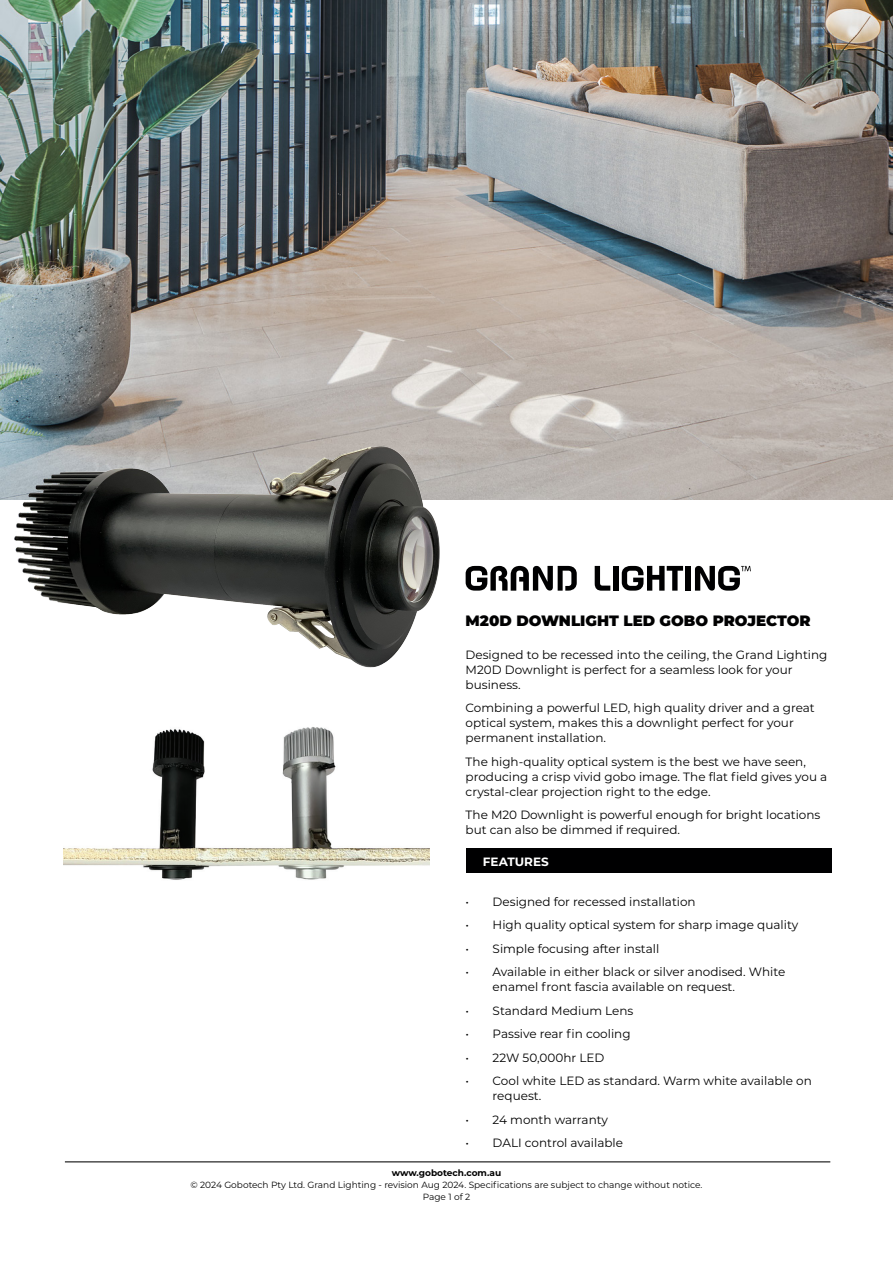
<style>
.page{position:relative;width:893px;height:1263px;background:#fff}
.page>*{position:absolute;margin:0;border:0;box-sizing:border-box;transform-origin:0 0}
.Page_Headings{font:900 15px "Montserrat";color:#000001}
.Body_Text{font:12px/15px "Montserrat";color:#000001}
.Section_Headings{font:700 12px "Montserrat";color:#fff}
.t1{font:9px/12px "Montserrat";color:#000001;text-align:center}
.t2{font:700 9px "Montserrat";color:#000001}
</style>
<div class="page">
<hr style="left:65px;top:1161px;width:765px;height:1px;background:#000001">
<img style="left:64px;top:746px;width:365px;height:134px">
<svg style="left:595px;top:566px;width:15px;height:25px"></svg>
<div style="left:685px;top:566px;width:6px;height:25px;background:#000001"></div>
<div style="left:613px;top:566px;width:6px;height:25px;background:#000001"></div>
<svg style="left:622px;top:566px;width:61px;height:25px"></svg>
<svg style="left:480px;top:566px;width:97px;height:25px"></svg>
<svg style="left:695px;top:566px;width:56px;height:25px"></svg>
<img style="left:0;top:0;width:893px;height:499px">
<div style="left:466px;top:848px;width:366px;height:25px;background:#000001"></div>
<img style="left:14px;top:360px;width:466px;height:386px">
<p class="Page_Headings" style="left:466px;top:610px;width:347px">M20D DOWNLIGHT LED GOBO PROJECTOR</p>
<p class="Body_Text" style="left:466px;top:647px;width:363px">Designed to be recessed into the ceiling, the Grand Lighting<br>M20D Downlight is perfect for a seamless look for your business.</p>
<p class="Body_Text" style="left:466px;top:700px;width:351px">Combining a powerful LED, high quality driver and a great optical system, makes this a downlight perfect for your permanent installation.</p>
<p class="Body_Text" style="left:466px;top:754px;width:363px">The high-quality optical system is the best we have seen, producing a crisp vivid gobo image. The flat field gives you a crystal-clear projection right to the edge.</p>
<p class="Body_Text" style="left:466px;top:807px;width:356px">The M20 Downlight is powerful enough for bright locations but can also be dimmed if required.</p>
<p class="Section_Headings" style="left:483px;top:853px;width:67px">FEATURES</p>
<p class="Body_Text" style="left:466px;top:894px;width:232px">• Designed for recessed installation</p>
<p class="Body_Text" style="left:466px;top:917px;width:334px">• High quality optical system for sharp image quality</p>
<p class="Body_Text" style="left:466px;top:941px;width:195px">• Simple focusing after install</p>
<p class="Body_Text" style="left:493px;top:964px;width:294px;text-indent:-27px">• Available in either black or silver anodised. White enamel front fascia available on request.</p>
<p class="Body_Text" style="left:466px;top:1003px;width:169px">• Standard Medium Lens</p>
<p class="Body_Text" style="left:466px;top:1026px;width:167px">• Passive rear fin cooling</p>
<p class="Body_Text" style="left:466px;top:1050px;width:140px">• 22W 50,000hr LED</p>
<p class="Body_Text" style="left:493px;top:1073px;width:321px;text-indent:-27px">• Cool white LED as standard. Warm white available on request.</p>
<p class="Body_Text" style="left:466px;top:1112px;width:144px">• 24 month warranty</p>
<p class="Body_Text" style="left:466px;top:1135px;width:159px">• DALI control available</p>
<p class="t2" style="left:392px;top:1166px;width:111px">www.gobotech.com.au</p>
<p class="t1" style="left:190px;top:1178px;width:513px">© 2024 Gobotech Pty Ltd. Grand Lighting - revision Aug 2024. Specifications are subject to change without notice.<br>Page 1 of 2</p>
</div>
